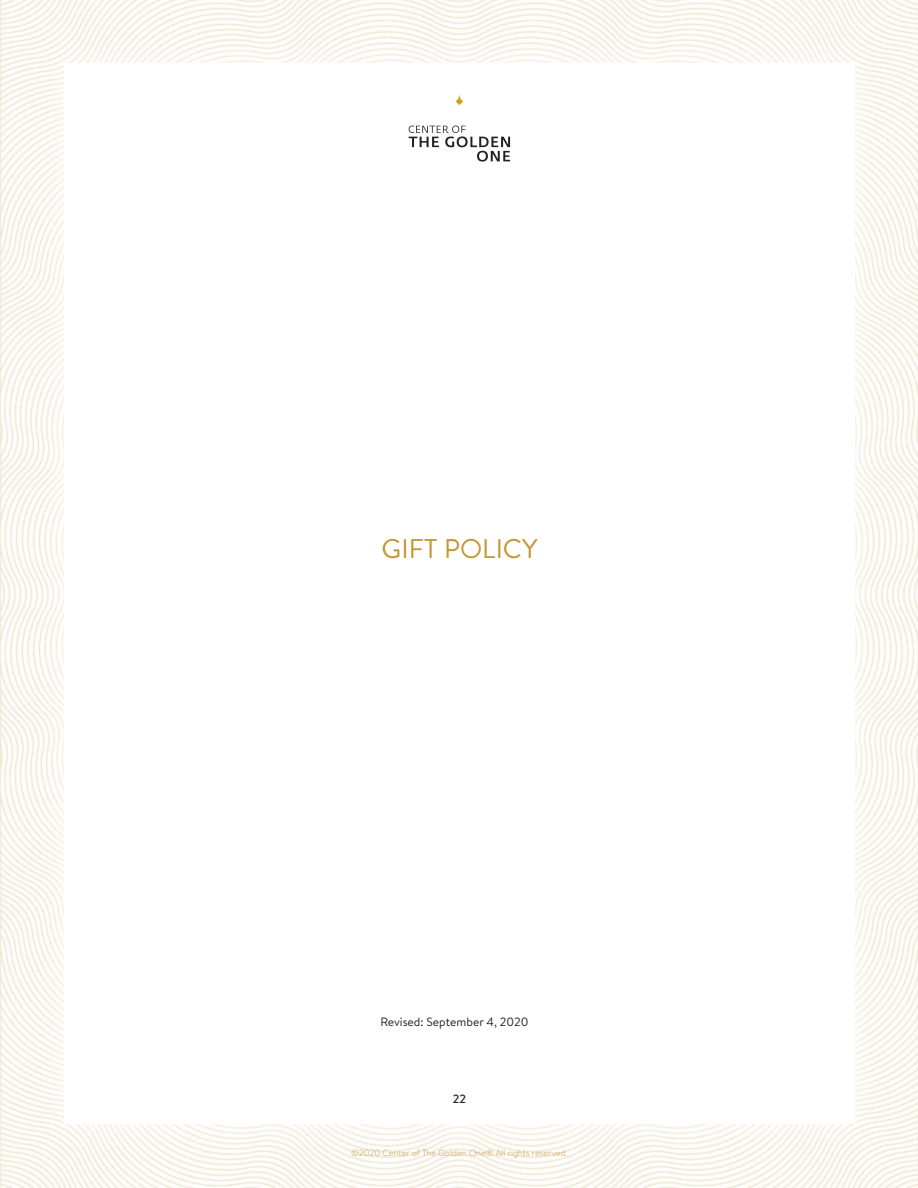
<style>
.page{position:relative;width:918px;height:1188px;background:#fff}
.page>*{position:absolute;margin:0;border:0;box-sizing:border-box;transform-origin:0 0}
.t1{font:27px "Brandon Text";color:#c39636}
.t2{font:12px "Brandon Text";color:#231f20}
.t3{font:500 12px "Brandon Text";color:#231f20}
.t4{font:300 9px "Brandon Text";color:#c39636}
</style>
<div class="page">
<img style="left:0;top:0;width:918px;height:1188px">
<div style="left:33px;top:33px;width:853px;height:1123px;background:#fff;opacity:.75"></div>
<div style="left:64px;top:64px;width:791px;height:1060px;background:#fff"></div>
<svg style="left:456px;top:94px;width:7px;height:11px"></svg>
<svg style="left:409px;top:126px;width:101px;height:36px"></svg>
<p class="t1" style="left:382px;top:530px;width:157px">GIFT POLICY</p>
<p class="t2" style="left:380px;top:1014px;width:150px">Revised: September 4, 2020</p>
<h2 class="t3" style="left:453px;top:1090px;width:15px">22</h2>
<p class="t4" style="left:351px;top:1147px;width:218px">©2020 Center of The Golden One® All rights reserved.</p>
</div>
